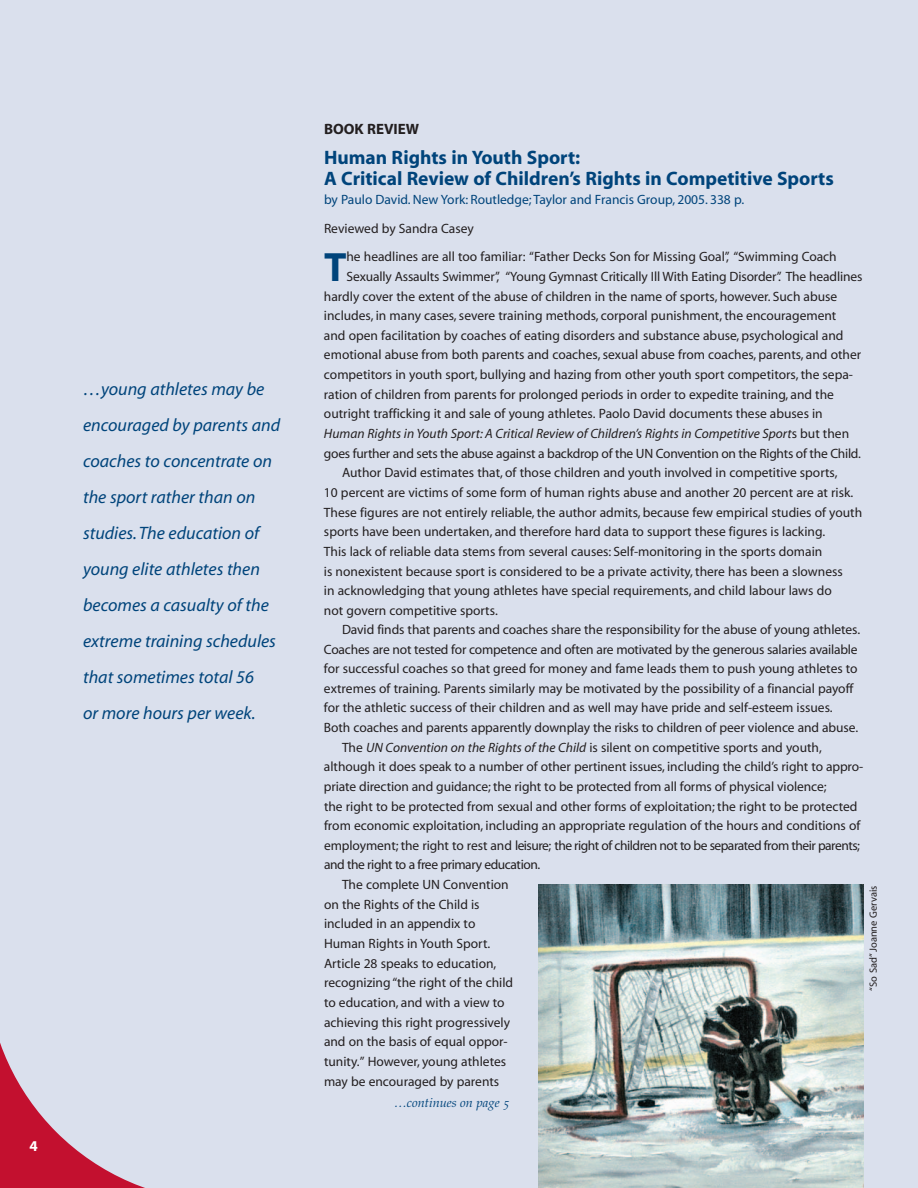
<style>
.page{position:relative;width:918px;height:1188px;background:#dae0ed}
.page>*{position:absolute;margin:0;border:0;box-sizing:border-box;transform-origin:0 0}
.t1{font:700 41.1px "Myriad";color:#00447b}
.t2{font:700 19.5px/21px "Myriad";color:#00447b}
.t3{font:italic 18px/36px "Myriad";color:#00447b}
.t4{font:700 15px "Myriad";color:#231f20}
.t5{font:700 15px "Myriad";color:#fff}
.t6{font:13.5px "Myriad";color:#231f20}
.t7{font:13.5px "Myriad";letter-spacing:-.035em;color:#231f20}
.t8{font:italic 13.5px "Myriad";color:#231f20}
.t9{font:13.5px "Myriad";letter-spacing:-.02em;color:#231f20}
.t10{font:13.5px "Myriad";color:#00447b}
.t11{font:13.5px "Myriad";letter-spacing:-.03em;color:#231f20}
.t12{font:12.75px "Palatino Italic Os F";color:#00447b}
.t13{font:10.5px "Myriad";color:#231f20}
.s1{font-style:normal}
.s2{font-style:italic}
</style>
<div class="page">
<svg style="left:0;top:1043px;width:145px;height:145px"></svg>
<img style="left:539px;top:884px;width:325px;height:304px">
<p class="t5" style="left:30px;top:1140px;width:10px">4</p>
<p class="t3" style="left:83px;top:372px;width:199px">…young athletes may be encouraged by parents and coaches to concentrate on the sport rather than on studies.The education of young elite athletes then becomes a casualty of the extreme training schedules that sometimes total 56<br>or more hours per week.</p>
<p class="t4" style="left:324px;top:123px;width:97px">BOOK REVIEW</p>
<h2 class="t2" style="left:324px;top:148px;width:511px">Human Rights in Youth Sport:<br>A Critical Review of Children’s Rights in Competitive Sports</h2>
<p class="t10" style="left:324px;top:195px;width:422px">by Paulo David. New York: Routledge; Taylor and Francis Group, 2005. 338 p.</p>
<p class="t6" style="left:324px;top:223px;width:151px">Reviewed by Sandra Casey</p>
<h1 class="t1" style="left:324px;top:252px;width:24px">T</h1>
<p class="t6" style="left:346px;top:252px;width:492px">he headlines are all too familiar: “Father Decks Son for Missing Goal”, “Swimming Coach</p>
<p class="t6" style="left:346px;top:271px;width:517px">Sexually Assaults Swimmer”, “Young Gymnast Critically Ill With Eating Disorder”. The headlines</p>
<p class="t6" style="left:324px;top:291px;width:515px">hardly cover the extent of the abuse of children in the name of sports, however. Such abuse</p>
<p class="t6" style="left:324px;top:311px;width:514px">includes, in many cases, severe training methods, corporal punishment, the encouragement</p>
<p class="t6" style="left:324px;top:330px;width:521px">and open facilitation by coaches of eating disorders and substance abuse, psychological and</p>
<p class="t6" style="left:324px;top:350px;width:539px">emotional abuse from both parents and coaches, sexual abuse from coaches, parents, and other</p>
<p class="t6" style="left:324px;top:370px;width:531px">competitors in youth sport, bullying and hazing from other youth sport competitors, the sepa-</p>
<p class="t6" style="left:324px;top:389px;width:512px">ration of children from parents for prolonged periods in order to expedite training, and the</p>
<p class="t6" style="left:324px;top:409px;width:500px">outright trafficking it and sale of young athletes. Paolo David documents these abuses in</p>
<p class="t8" style="left:324px;top:428px;width:527px">Human Rights in Youth Sport: A Critical Review of Children’s Rights in Competitive Sport<span class="s1">s but then</span></p>
<p class="t9" style="left:324px;top:448px;width:538px">goes further and sets the abuse against a backdrop of the UN Convention on the Rights of the Child.</p>
<p class="t6" style="left:342px;top:468px;width:497px">Author David estimates that, of those children and youth involved in competitive sports,</p>
<p class="t6" style="left:324px;top:487px;width:531px">10 percent are victims of some form of human rights abuse and another 20 percent are at risk.</p>
<p class="t6" style="left:324px;top:507px;width:540px">These figures are not entirely reliable, the author admits, because few empirical studies of youth</p>
<p class="t6" style="left:324px;top:527px;width:503px">sports have been undertaken, and therefore hard data to support these figures is lacking.</p>
<p class="t6" style="left:324px;top:546px;width:500px">This lack of reliable data stems from several causes: Self-monitoring in the sports domain</p>
<p class="t6" style="left:324px;top:566px;width:520px">is nonexistent because sport is considered to be a private activity, there has been a slowness</p>
<p class="t6" style="left:324px;top:586px;width:509px">in acknowledging that young athletes have special requirements, and child labour laws do</p>
<p class="t6" style="left:324px;top:605px;width:175px">not govern competitive sports.</p>
<p class="t6" style="left:342px;top:625px;width:520px">David finds that parents and coaches share the responsibility for the abuse of young athletes.</p>
<p class="t6" style="left:324px;top:644px;width:535px">Coaches are not tested for competence and often are motivated by the generous salaries available</p>
<p class="t6" style="left:324px;top:664px;width:535px">for successful coaches so that greed for money and fame leads them to push young athletes to</p>
<p class="t6" style="left:324px;top:683px;width:531px">extremes of training. Parents similarly may be motivated by the possibility of a financial payoff</p>
<p class="t6" style="left:324px;top:703px;width:510px">for the athletic success of their children and as well may have pride and self-esteem issues.</p>
<p class="t6" style="left:324px;top:722px;width:536px">Both coaches and parents apparently downplay the risks to children of peer violence and abuse.</p>
<p class="t6" style="left:342px;top:742px;width:481px">The <span class="s2">UN Convention on the Rights of the Child</span> is silent on competitive sports and youth,</p>
<p class="t6" style="left:324px;top:762px;width:541px">although it does speak to a number of other pertinent issues, including the child’s right to appro-</p>
<p class="t6" style="left:324px;top:781px;width:504px">priate direction and guidance; the right to be protected from all forms of physical violence;</p>
<p class="t6" style="left:324px;top:801px;width:535px">the right to be protected from sexual and other forms of exploitation; the right to be protected</p>
<p class="t6" style="left:324px;top:821px;width:538px">from economic exploitation, including an appropriate regulation of the hours and conditions of</p>
<p class="t7" style="left:324px;top:840px;width:537px">employment; the right to rest and leisure; the right of children not to be separated from their parents;</p>
<p class="t11" style="left:324px;top:860px;width:218px">and the right to a free primary education.</p>
<p class="t6" style="left:342px;top:880px;width:168px">The complete UN Convention</p>
<p class="t6" style="left:324px;top:899px;width:157px">on the Rights of the Child is</p>
<p class="t6" style="left:324px;top:919px;width:153px">included in an appendix to</p>
<p class="t6" style="left:324px;top:938px;width:168px">Human Rights in Youth Sport.</p>
<p class="t6" style="left:324px;top:958px;width:174px">Article 28 speaks to education,</p>
<p class="t6" style="left:324px;top:978px;width:191px">recognizing “the right of the child</p>
<p class="t6" style="left:324px;top:997px;width:182px">to education, and with a view to</p>
<p class="t6" style="left:324px;top:1017px;width:188px">achieving this right progressively</p>
<p class="t6" style="left:324px;top:1037px;width:185px">and on the basis of equal oppor-</p>
<p class="t6" style="left:324px;top:1056px;width:184px">tunity.” However, young athletes</p>
<p class="t6" style="left:324px;top:1076px;width:177px">may be encouraged by parents</p>
<p class="t13" style="left:869px;top:991px;width:106px;rotate:-90deg">“So Sad” Joanne Gervais</p>
<p class="t12" style="left:394px;top:1098px;width:117px">…continues on page 5</p>
</div>
